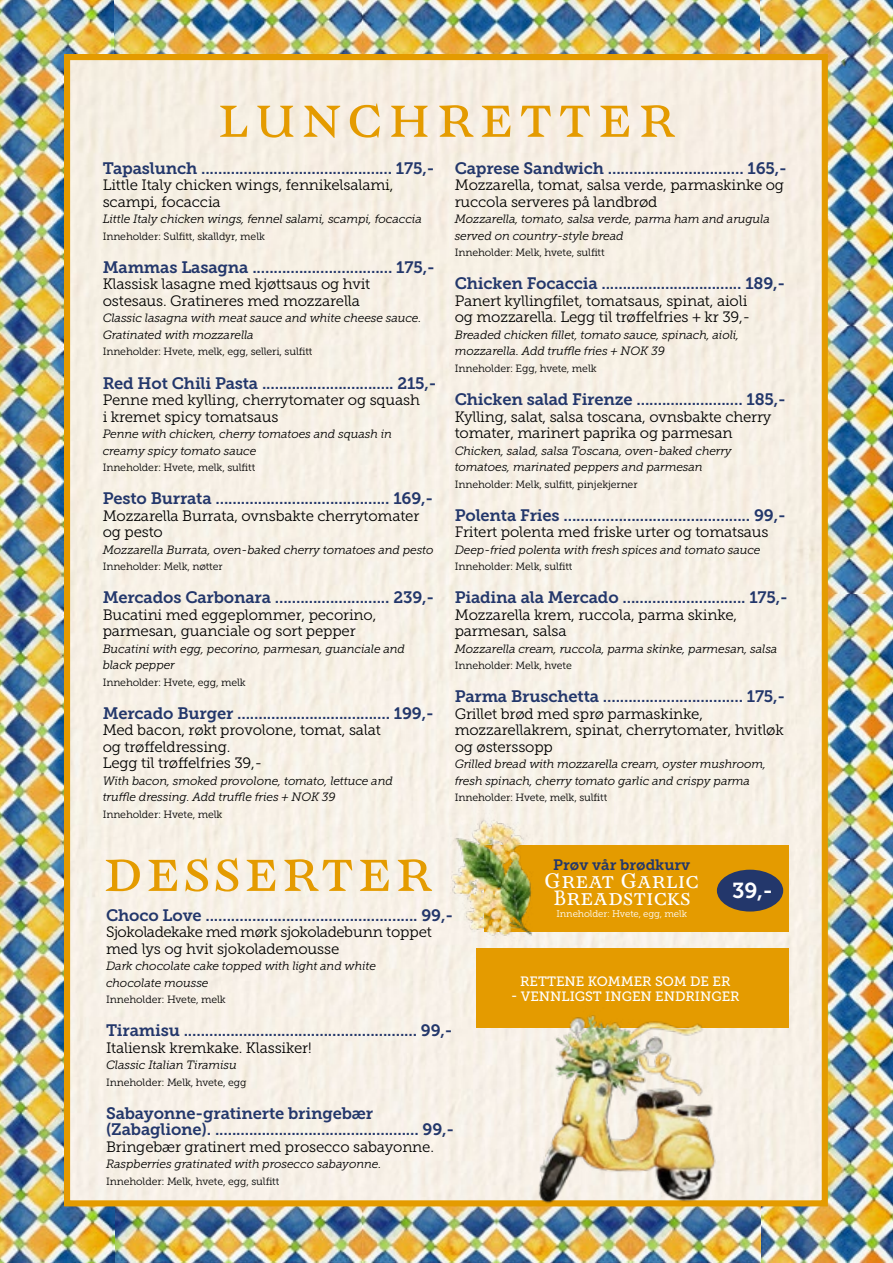
<style>
.page{position:relative;width:893px;height:1263px;background:#fff}
.page>*{position:absolute;margin:0;border:0;box-sizing:border-box;transform-origin:0 0}
.t1{font:54px "CF Santiago";letter-spacing:.1em;color:#e49b00}
.t2{font:54px "CF Santiago";letter-spacing:.05em;color:#e49b00}
.t3{font:21.6px "Museo Slab 700";color:#fff}
.t4{font:20.55px/17.9px "CF Santiago";color:#fff;text-align:center}
.t5{font:16.5px/16.5px "Museo Slab 700";letter-spacing:-.01em;color:#23376b}
.t6{font:15px/16.5px "Museo Slab 300";letter-spacing:-.01em;color:#000}
.t7{font:15px "Museo Slab 700";color:#23376b}
.t8{font:13.5px "Museo Slab 500";color:#fff}
.t9{font:italic 12px/16.5px "Museo Slab 300";letter-spacing:-.01em;color:#000}
.t10{font:10.5px "Museo Slab 300";letter-spacing:-.01em;color:#000}
.t11{font:9.6px "Museo Slab 300";letter-spacing:-.01em;color:#fff}
</style>
<div class="page">
<img style="left:114px;top:0;width:647px;height:54px">
<img style="left:114px;top:1206px;width:647px;height:57px">
<img style="left:761px;top:0;width:132px;height:1263px">
<img style="left:0;top:0;width:114px;height:1263px">
<div style="left:71px;top:61px;width:750px;height:1138px;background:#f7f0e6"></div>
<div style="left:64px;top:54px;width:764px;height:1152px;border:6px solid #e49b00"></div>
<div style="left:484px;top:845px;width:305px;height:86px;background:#e49b00"></div>
<img style="left:427px;top:810px;width:141px;height:142px">
<div style="left:717px;top:870px;width:66px;height:41px;background:#23376b;border-radius:50%"></div>
<img style="left:761px;top:21px;width:132px;height:273px">
<div style="left:476px;top:948px;width:313px;height:80px;background:#e49b00"></div>
<img style="left:514px;top:1015px;width:234px;height:204px">
<h1 class="t1" style="left:217px;top:78px;width:459px">lunchretter</h1>
<h3 class="t5" style="left:103px;top:160px;width:333px">Tapaslunch ............................................. 175,-</h3>
<p class="t6" style="left:103px;top:177px;width:292px">Little Italy chicken wings, fennikelsalami, scampi, focaccia</p>
<p class="t9" style="left:103px;top:211px;width:321px">Little Italy chicken wings, fennel salami, scampi, focaccia</p>
<p class="t10" style="left:103px;top:231px;width:164px">Inneholder: Sulfitt, skalldyr, melk</p>
<h3 class="t5" style="left:103px;top:259px;width:333px">Mammas Lasagna ................................. 175,-</h3>
<p class="t6" style="left:103px;top:276px;width:269px">Klassisk lasagne med kjøttsaus og hvit ostesaus. Gratineres med mozzarella</p>
<p class="t9" style="left:103px;top:310px;width:320px">Classic lasagna with meat sauce and white cheese sauce.<br>Gratinated with mozzarella</p>
<p class="t10" style="left:103px;top:346px;width:211px">Inneholder: Hvete, melk, egg, selleri, sulfitt</p>
<h3 class="t5" style="left:103px;top:375px;width:335px">Red Hot Chili Pasta ............................... 215,-</h3>
<p class="t6" style="left:103px;top:392px;width:319px">Penne med kylling, cherrytomater og squash i kremet spicy tomatsaus</p>
<p class="t9" style="left:103px;top:426px;width:291px">Penne with chicken, cherry tomatoes and squash in creamy spicy tomato sauce</p>
<p class="t10" style="left:103px;top:462px;width:154px">Inneholder: Hvete, melk, sulfitt</p>
<h3 class="t5" style="left:103px;top:490px;width:332px">Pesto Burrata ......................................... 169,-</h3>
<p class="t6" style="left:103px;top:507px;width:318px">Mozzarella Burrata, ovnsbakte cherrytomater og pesto</p>
<p class="t9" style="left:103px;top:541px;width:332px">Mozzarella Burrata, oven-baked cherry tomatoes and pesto</p>
<p class="t10" style="left:103px;top:561px;width:121px">Inneholder: Melk, nøtter</p>
<h3 class="t5" style="left:103px;top:589px;width:333px">Mercados Carbonara ........................... 239,-</h3>
<p class="t6" style="left:103px;top:606px;width:275px">Bucatini med eggeplommer, pecorino, parmesan, guanciale og sort pepper</p>
<p class="t9" style="left:103px;top:640px;width:304px">Bucatini with egg, pecorino, parmesan, guanciale and black pepper</p>
<p class="t10" style="left:103px;top:676px;width:145px">Inneholder: Hvete, egg, melk</p>
<h3 class="t5" style="left:103px;top:705px;width:333px">Mercado Burger .................................... 199,-</h3>
<p class="t6" style="left:103px;top:722px;width:280px">Med bacon, røkt provolone, tomat, salat og trøffeldressing.<br>Legg til trøffelfries 39,-</p>
<p class="t9" style="left:103px;top:772px;width:292px">With bacon, smoked provolone, tomato, lettuce and truffle dressing. Add truffle fries + NOK 39</p>
<p class="t10" style="left:103px;top:808px;width:121px">Inneholder: Hvete, melk</p>
<h3 class="t5" style="left:455px;top:160px;width:334px">Caprese Sandwich ................................ 165,-</h3>
<p class="t6" style="left:455px;top:177px;width:331px">Mozzarella, tomat, salsa verde, parmaskinke og ruccola serveres på landbrød</p>
<p class="t9" style="left:455px;top:211px;width:317px">Mozzarella, tomato, salsa verde, parma ham and arugula served on country-style bread</p>
<p class="t10" style="left:455px;top:247px;width:151px">Inneholder: Melk, hvete, sulfitt</p>
<h3 class="t5" style="left:455px;top:276px;width:332px">Chicken Focaccia ................................. 189,-</h3>
<p class="t6" style="left:455px;top:293px;width:297px">Panert kyllingfilet, tomatsaus, spinat, aioli og mozzarella. Legg til trøffelfries + kr 39,-</p>
<p class="t9" style="left:455px;top:327px;width:286px">Breaded chicken fillet, tomato sauce, spinach, aioli, mozzarella. Add truffle fries + NOK 39</p>
<p class="t10" style="left:455px;top:363px;width:143px">Inneholder: Egg, hvete, melk</p>
<h3 class="t5" style="left:455px;top:391px;width:333px">Chicken salad Firenze ......................... 185,-</h3>
<p class="t6" style="left:455px;top:408px;width:318px">Kylling, salat, salsa toscana, ovnsbakte cherry tomater, marinert paprika og parmesan</p>
<p class="t9" style="left:455px;top:442px;width:279px">Chicken, salad, salsa Toscana, oven-baked cherry tomatoes, marinated peppers and parmesan</p>
<p class="t10" style="left:455px;top:478px;width:184px">Inneholder: Melk, sulfitt, pinjekjerner</p>
<h3 class="t5" style="left:455px;top:507px;width:333px">Polenta Fries ............................................ 99,-</h3>
<p class="t6" style="left:455px;top:524px;width:315px">Fritert polenta med friske urter og tomatsaus</p>
<p class="t9" style="left:455px;top:541px;width:307px">Deep-fried polenta with fresh spices and tomato sauce</p>
<p class="t10" style="left:455px;top:561px;width:119px">Inneholder: Melk, sulfitt</p>
<h3 class="t5" style="left:455px;top:589px;width:335px">Piadina ala Mercado ............................. 175,-</h3>
<p class="t6" style="left:455px;top:606px;width:284px">Mozzarella krem, ruccola, parma skinke, parmesan, salsa</p>
<p class="t9" style="left:455px;top:640px;width:324px">Mozzarella cream, ruccola, parma skinke, parmesan, salsa</p>
<p class="t10" style="left:455px;top:660px;width:119px">Inneholder: Melk, hvete</p>
<h3 class="t5" style="left:455px;top:688px;width:332px">Parma Bruschetta ................................. 175,-</h3>
<p class="t6" style="left:455px;top:705px;width:331px">Grillet brød med sprø parmaskinke, mozzarellakrem, spinat, cherrytomater, hvitløk og østerssopp</p>
<p class="t9" style="left:455px;top:756px;width:313px">Grilled bread with mozzarella cream, oyster mushroom, fresh spinach, cherry tomato garlic and crispy parma</p>
<p class="t10" style="left:455px;top:792px;width:154px">Inneholder: Hvete, melk, sulfitt</p>
<h1 class="t2" style="left:103px;top:832px;width:331px">desserter</h1>
<h3 class="t5" style="left:106px;top:907px;width:349px">Choco Love .................................................. 99,-</h3>
<p class="t6" style="left:106px;top:924px;width:327px">Sjokoladekake med mørk sjokoladebunn toppet med lys og hvit sjokolademousse</p>
<p class="t9" style="left:106px;top:958px;width:271px">Dark chocolate cake topped with light and white chocolate mousse</p>
<p class="t10" style="left:106px;top:994px;width:121px">Inneholder: Hvete, melk</p>
<h3 class="t5" style="left:106px;top:1022px;width:348px">Tiramisu ....................................................... 99,-</h3>
<p class="t6" style="left:106px;top:1039px;width:207px">Italiensk kremkake. Klassiker!</p>
<p class="t9" style="left:106px;top:1057px;width:132px">Classic Italian Tiramisu</p>
<p class="t10" style="left:106px;top:1076px;width:142px">Inneholder: Melk, hvete, egg</p>
<h3 class="t5" style="left:106px;top:1105px;width:350px">Sabayonne-gratinerte bringebær (Zabaglione). ................................................ 99,-</h3>
<p class="t6" style="left:106px;top:1138px;width:329px">Bringebær gratinert med prosecco sabayonne.</p>
<p class="t9" style="left:106px;top:1156px;width:277px">Raspberries gratinated with prosecco sabayonne.</p>
<p class="t10" style="left:106px;top:1175px;width:175px">Inneholder: Melk, hvete, egg, sulfitt</p>
<p class="t7" style="left:553px;top:856px;width:139px">Prøv vår brødkurv</p>
<h3 class="t4" style="left:545px;top:871px;width:156px">Great Garlic<br>Breadsticks</h3>
<p class="t11" style="left:557px;top:908px;width:132px">Inneholder: Hvete, egg, melk</p>
<h2 class="t3" style="left:732px;top:878px;width:42px">39,-</h2>
<p class="t8" style="left:520px;top:974px;width:212px">RETTENE KOMMER SOM DE ER</p>
<p class="t8" style="left:511px;top:989px;width:230px">- VENNLIGST INGEN ENDRINGER</p>
</div>
